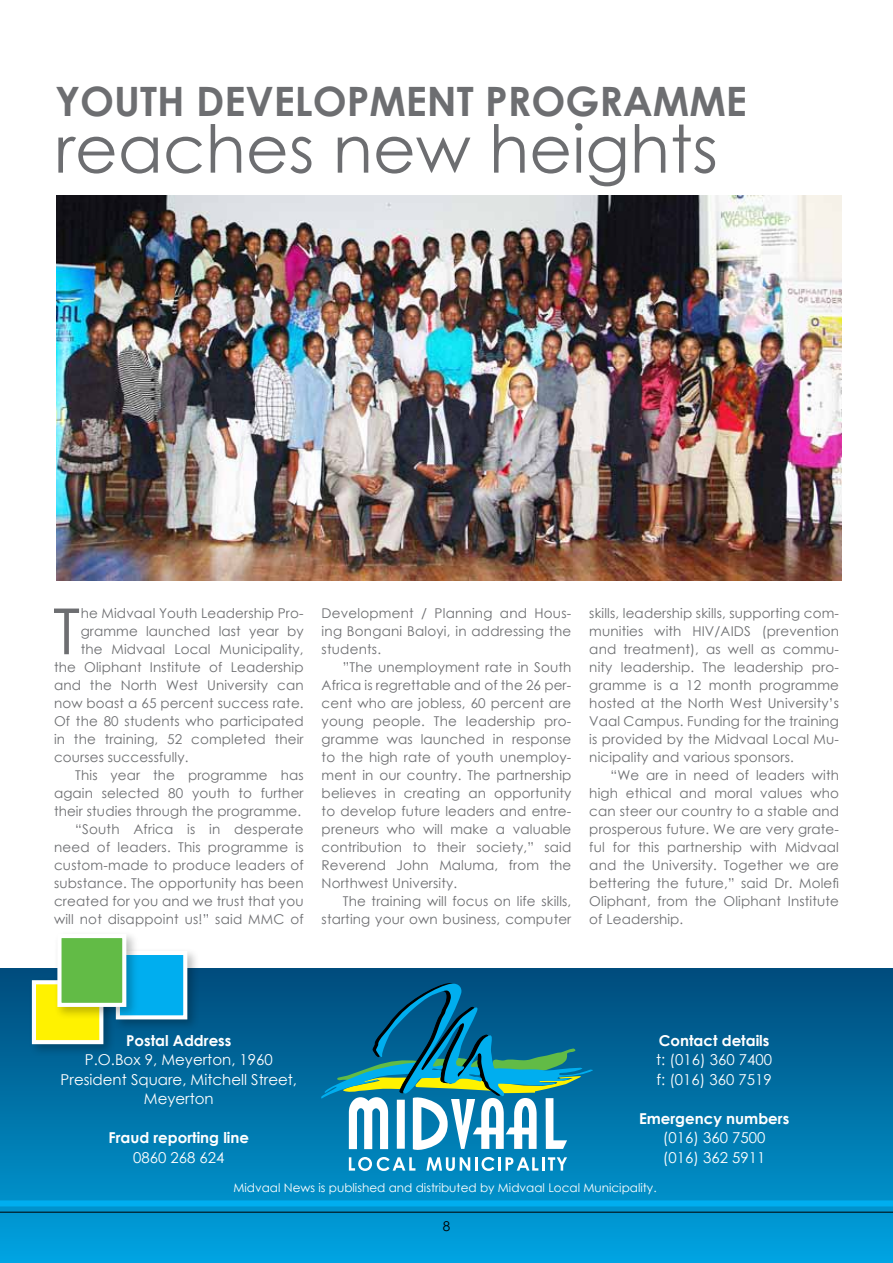
<style>
.page{position:relative;width:893px;height:1263px;background:#fff}
.page>*{position:absolute;margin:0;border:0;box-sizing:border-box;transform-origin:0 0}
.t1{font:66px "Century Gothic";color:#6d6e71}
.t2{font:63.6px "Century Gothic";color:#6d6e71}
.t3{font:700 40.5px "Century Gothic";color:#6d6e71}
.t4{font:15px/19.5px "Century Gothic";color:#fff}
.t5{font:700 15px "Century Gothic";color:#fff}
.t6{font:13.5px/18px "Century Gothic";letter-spacing:.01em;color:#6d6e71;text-align:justify}
.t7{font:13.5px "Century Gothic";color:#000}
.t8{font:12px "Century Gothic";color:#fff}
</style>
<div class="page">
<div style="left:0;top:968px;width:893px;height:295px;background:linear-gradient(to bottom,#004a79,#00a3e0)"></div>
<svg style="left:892px;top:968px;width:1px;height:224px"></svg>
<div style="left:0;top:1200px;width:893px;height:6px;background:#00aeef"></div>
<hr style="left:0;top:1212px;width:893px;height:1px;background:#000">
<svg style="left:321px;top:981px;width:273px;height:190px;background:#2985a5"></svg>
<div style="left:112px;top:947px;width:88px;height:85px;background:#000;opacity:.25"></div>
<div style="left:116px;top:951px;width:71px;height:68px;background:#00aeef;border:4px solid #fff"></div>
<div style="left:28px;top:976px;width:88px;height:81px;background:#000;opacity:.25"></div>
<div style="left:32px;top:980px;width:71px;height:64px;background:#fff200;border:4px solid #fff"></div>
<img style="left:56px;top:196px;width:785px;height:384px">
<div style="left:54px;top:930px;width:85px;height:90px;background:#000;opacity:.25"></div>
<div style="left:57px;top:934px;width:69px;height:73px;background:#62bb46;border:4px solid #fff"></div>
<h3 class="t3" style="left:55px;top:70px;width:51px">Youth</h3>
<h3 class="t3" style="left:196px;top:70px;width:26px">development</h3>
<h3 class="t3" style="left:485px;top:70px;width:30px">programme</h3>
<h1 class="t1" style="left:55px;top:103px;width:664px">reaches new heights</h1>
<h2 class="t2" style="left:53px;top:587px;width:29px">T</h2>
<p class="t6" style="left:81px;top:604px;width:224px">he Midvaal Youth Leadership Pro-</p>
<p class="t6" style="left:81px;top:622px;width:224px">gramme launched last year by</p>
<p class="t6" style="left:81px;top:640px;width:224px">the Midvaal Local Municipality,</p>
<p class="t6" style="left:54px;top:658px;width:251px">the Oliphant Institute of Leadership</p>
<p class="t6" style="left:54px;top:676px;width:251px">and the North West University can</p>
<p class="t6" style="left:54px;top:694px;width:251px">now boast a 65 percent success rate.</p>
<p class="t6" style="left:54px;top:712px;width:251px">Of the 80 students who participated</p>
<p class="t6" style="left:54px;top:730px;width:251px">in the training, 52 completed their</p>
<p class="t6" style="left:54px;top:748px;width:136px">courses successfully.</p>
<p class="t6" style="left:75px;top:766px;width:230px">This year the programme has</p>
<p class="t6" style="left:54px;top:784px;width:251px">again selected 80 youth to further</p>
<p class="t6" style="left:54px;top:802px;width:249px">their studies through the programme.</p>
<p class="t6" style="left:75px;top:820px;width:230px">“South Africa is in desperate</p>
<p class="t6" style="left:54px;top:838px;width:251px">need of leaders. This programme is</p>
<p class="t6" style="left:54px;top:856px;width:251px">custom-made to produce leaders of</p>
<p class="t6" style="left:54px;top:874px;width:251px">substance. The opportunity has been</p>
<p class="t6" style="left:54px;top:892px;width:251px">created for you and we trust that you</p>
<p class="t6" style="left:54px;top:910px;width:251px">will not disappoint us!” said MMC of</p>
<p class="t6" style="left:322px;top:604px;width:251px">Development / Planning and Hous&shy;ing Bongani Baloyi, in addressing the students.</p>
<p class="t6" style="left:322px;top:658px;width:251px;text-indent:21px">”The unemployment rate in South Africa is regrettable and of the 26 per&shy;cent who are jobless, 60 percent are young people. The leadership pro&shy;gramme was launched in response to the high rate of youth unemploy&shy;ment in our country. The partnership believes in creating an opportunity to develop future leaders and entre&shy;preneurs who will make a valuable contribution to their society,” said Reverend John Maluma, from the Northwest University.</p>
<p class="t6" style="left:322px;top:892px;width:251px;text-align:right">The training will focus on life skills, starting your own business, computer</p>
<p class="t6" style="left:589px;top:604px;width:251px">skills, leadership skills, supporting com&shy;munities with HIV/AIDS (prevention and treatment), as well as commu&shy;nity leadership. The leadership pro&shy;gramme is a 12 month programme hosted at the North West University’s Vaal Campus. Funding for the training is provided by the Midvaal Local Mu&shy;nicipality and various sponsors.</p>
<p class="t6" style="left:589px;top:766px;width:251px;text-indent:21px">“We are in need of leaders with high ethical and moral values who can steer our country to a stable and prosperous future. We are very grate&shy;ful for this partnership with Midvaal and the University. Together we are bettering the future,” said Dr. Molefi Oliphant, from the Oliphant Institute of Leadership.</p>
<p class="t5" style="left:126px;top:1029px;width:107px">Postal Address</p>
<p class="t4" style="left:61px;top:1050px;width:238px;text-align:center">P.O.Box 9, Meyerton, 1960<br>President Square, Mitchell Street,<br>Meyerton</p>
<p class="t5" style="left:108px;top:1126px;width:142px">Fraud reporting line</p>
<p class="t4" style="left:133px;top:1147px;width:93px">0860 268 624</p>
<p class="t5" style="left:659px;top:1029px;width:112px">Contact details</p>
<p class="t4" style="left:656px;top:1050px;width:117px">t: (016) 360 7400 f: (016) 360 7519</p>
<p class="t5" style="left:639px;top:1107px;width:152px">Emergency numbers</p>
<p class="t4" style="left:663px;top:1128px;width:104px">(016) 360 7500 (016) 362 5911</p>
<p class="t8" style="left:233px;top:1179px;width:425px">Midvaal News is published and distributed by Midvaal Local Municipality.</p>
<p class="t7" style="left:443px;top:1216px;width:9px">8</p>
</div>
